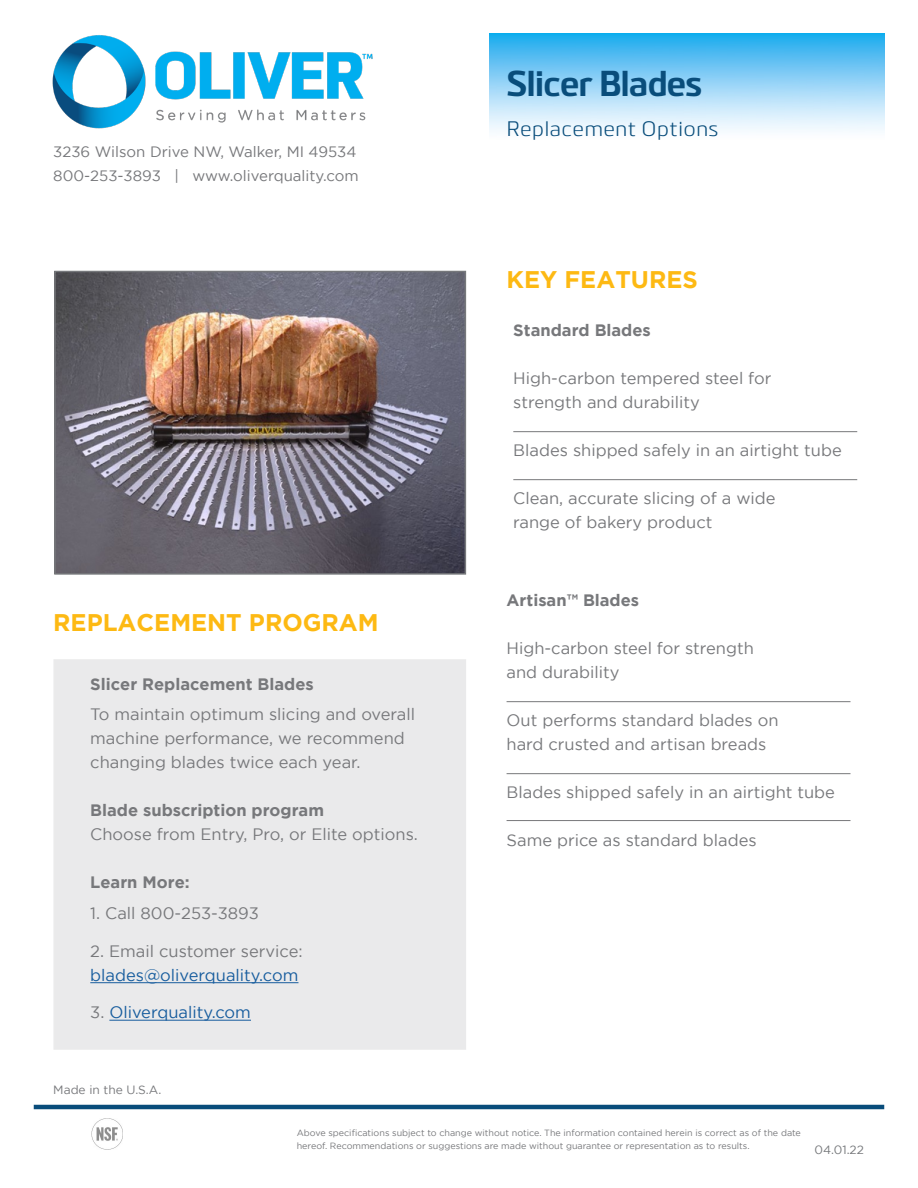
<style>
.page{position:relative;width:918px;height:1188px;background:#fff}
.page>*{position:absolute;margin:0;border:0;box-sizing:border-box;transform-origin:0 0}
.t1{font:700 36px "Bitner";letter-spacing:-.04em;color:#094d7b}
.t2{font:700 24px "Gotham";color:#fdb913}
.t3{font:21px "Bitner";letter-spacing:.01em;color:#094d7b}
.t4{font:16.5px/24px "Gotham";color:#77787b}
.t5{font:700 16.5px "Gotham";color:#77787b}
.t6{font:16.5px "Gotham";color:#175d9e}
.t7{font:15px/24px "Gotham";color:#77787b}
.t8{font:12px "Gotham";color:#77787b}
.t9{font:12px "Gotham";color:#76787b}
.t10{font:9px/13.5px "Gotham";color:#77787b}
.s1{color:#77787b}
</style>
<div class="page">
<img style="left:489px;top:34px;width:395px;height:97px">
<hr style="left:507px;top:701px;width:344px;height:1px;background:#77787b">
<hr style="left:507px;top:773px;width:344px;height:1px;background:#77787b">
<hr style="left:507px;top:820px;width:344px;height:1px;background:#77787b">
<img style="left:52px;top:35px;width:321px;height:94px">
<img style="left:91px;top:1118px;width:31px;height:32px">
<hr style="left:34px;top:1105px;width:850px;height:4px;background:#094d7b">
<img style="left:57px;top:274px;width:406px;height:298px">
<div style="left:54px;top:271px;width:412px;height:304px;border:2px solid #76787b"></div>
<hr style="left:513px;top:431px;width:344px;height:1px;background:#77787b">
<hr style="left:513px;top:479px;width:344px;height:1px;background:#77787b">
<div style="left:53px;top:659px;width:413px;height:391px;background:#eaeaeb"></div>
<hr style="left:90px;top:982px;width:208px;height:1px;background:#175d9e">
<hr style="left:109px;top:1020px;width:142px;height:1px;background:#175d9e">
<p class="t7" style="left:53px;top:139px;width:307px">3236 Wilson Drive NW, Walker, MI 49534<br>800-253-3893 | www.oliverquality.com</p>
<h2 class="t2" style="left:53px;top:609px;width:327px">REPLACEMENT PROGRAM</h2>
<p class="t5" style="left:90px;top:674px;width:225px">Slicer Replacement Blades</p>
<p class="t4" style="left:90px;top:702px;width:326px">To maintain optimum slicing and overall machine performance, we recommend changing blades twice each year.</p>
<p class="t5" style="left:90px;top:801px;width:235px">Blade subscription program</p>
<p class="t4" style="left:90px;top:822px;width:329px">Choose from Entry, Pro, or Elite options.</p>
<p class="t5" style="left:90px;top:873px;width:101px">Learn More:</p>
<p class="t4" style="left:90px;top:901px;width:170px">1. Call 800-253-3893</p>
<p class="t4" style="left:90px;top:938px;width:214px">2. Email customer service:</p>
<p class="t6" style="left:90px;top:966px;width:210px">blades@oliverquality.com</p>
<p class="t6" style="left:90px;top:1003px;width:162px"><span class="s1">3.</span> Oliverquality.com</p>
<p class="t8" style="left:53px;top:1083px;width:109px">Made in the U.S.A.</p>
<h1 class="t1" style="left:507px;top:55px;width:198px">Slicer Blades</h1>
<p class="t3" style="left:507px;top:113px;width:214px">Replacement Options</p>
<h2 class="t2" style="left:507px;top:265px;width:193px">KEY FEATURES</h2>
<p class="t5" style="left:513px;top:321px;width:139px">Standard Blades</p>
<p class="t4" style="left:513px;top:366px;width:260px">High-carbon tempered steel for strength and durability</p>
<p class="t4" style="left:513px;top:438px;width:330px">Blades shipped safely in an airtight tube</p>
<p class="t4" style="left:513px;top:486px;width:264px">Clean, accurate slicing of a wide range of bakery product</p>
<p class="t5" style="left:507px;top:591px;width:134px">Artisan™ Blades</p>
<p class="t4" style="left:507px;top:636px;width:249px">High-carbon steel for strength and durability</p>
<p class="t4" style="left:507px;top:708px;width:274px">Out performs standard blades on hard crusted and artisan breads</p>
<p class="t4" style="left:507px;top:780px;width:330px">Blades shipped safely in an airtight tube</p>
<p class="t4" style="left:507px;top:828px;width:252px">Same price as standard blades</p>
<p class="t10" style="left:297px;top:1126px;width:506px">Above specifications subject to change without notice. The information contained herein is correct as of the date hereof. Recommendations or suggestions are made without guarantee or representation as to results.</p>
<p class="t9" style="left:815px;top:1143px;width:51px">04.01.22</p>
</div>
